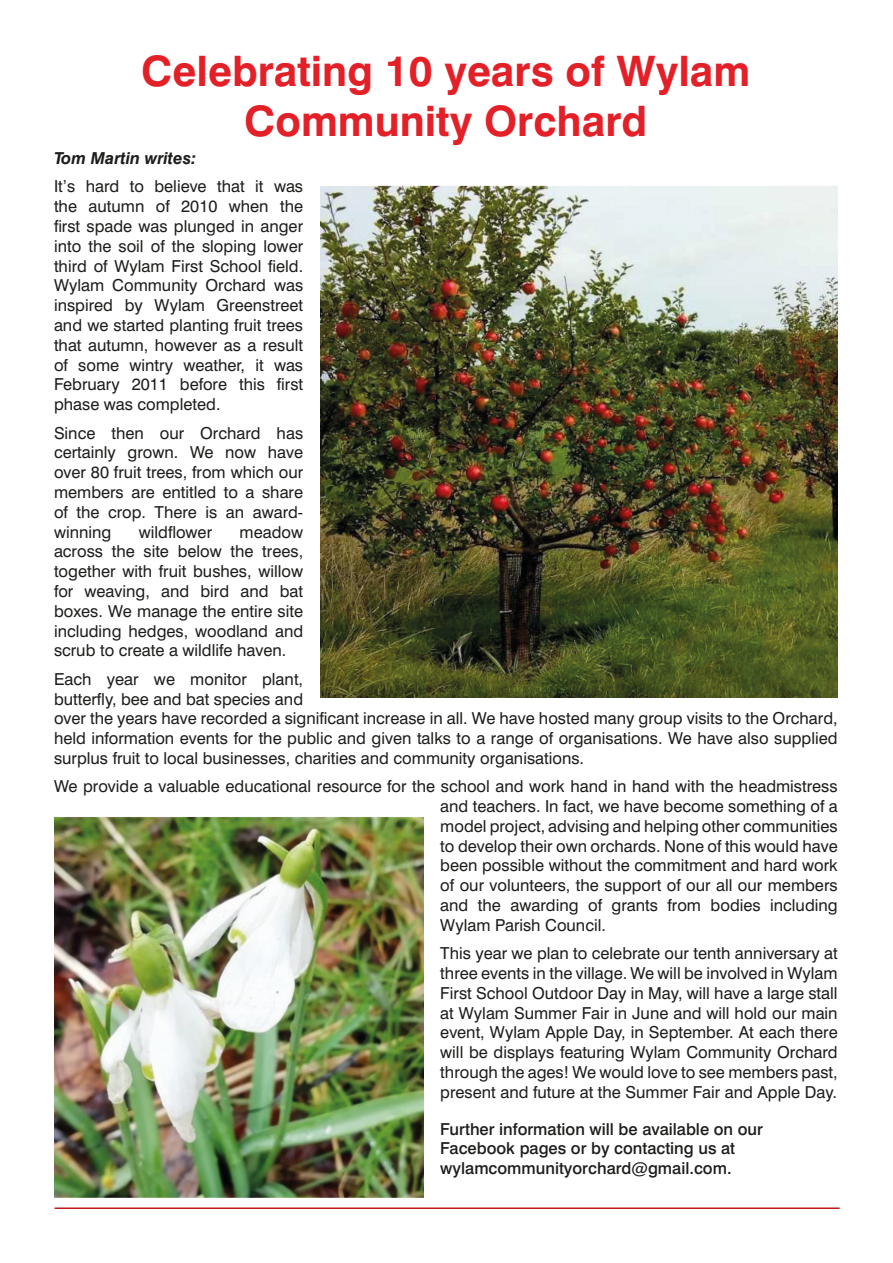
<style>
.page{position:relative;width:893px;height:1263px;background:#fff}
.page>*{position:absolute;margin:0;border:0;box-sizing:border-box;transform-origin:0 0}
.t1{font:700 42px/49.5px "Swiss 721 BT";color:#e32027;text-align:center}
.t2{font:16.5px/19.8px "Swiss 721 BT";color:#1d1d1b;text-align:justify}
.t3{font:500 16.5px/19.8px "Swiss 721 BT";color:#1d1d1b}
.t4{font:italic 700 16.5px "Swiss 721 BT";color:#1d1d1b}
</style>
<div class="page">
<img style="left:54px;top:817px;width:369px;height:380px">
<img style="left:320px;top:186px;width:518px;height:511px">
<hr style="left:55px;top:1207px;width:785px;height:2px;background:#c21818">
<h1 class="t1" style="left:141px;top:46px;width:611px">Celebrating 10 years of Wylam<br>Community Orchard</h1>
<p class="t4" style="left:54px;top:148px;width:144px">Tom Martin writes:</p>
<p class="t2" style="left:54px;top:177px;width:251px">It’s hard to believe that it was the autumn of 2010 when the first spade was plunged in anger into the soil of the sloping lower third of Wylam First School field.<br>Wylam Community Orchard was inspired by Wylam Greenstreet and we started planting fruit trees that autumn, however as a result of some wintry weather, it was February 2011 before this first phase was completed.</p>
<p class="t2" style="left:54px;top:423px;width:251px">Since then our Orchard has certainly grown. We now have over 80 fruit trees, from which our members are entitled to a share of the crop. There is an award&shy;winning</p>
<p class="t2" style="left:139px;top:522px;width:75px">wildflower</p>
<p class="t2" style="left:54px;top:522px;width:251px;text-indent:186px">meadow across the site below the trees, together with fruit bushes, willow for weaving, and bird and bat boxes. We manage the entire site including hedges, woodland and scrub to create a wildlife haven.</p>
<p class="t2" style="left:54px;top:669px;width:785px;text-align:left">Each year we monitor plant,<br>butterfly, bee and bat species and<br>over the years have recorded a significant increase in all. We have hosted many group visits to the Orchard, held information events for the public and given talks to a range of organisations. We have also supplied surplus fruit to local businesses, charities and community organisations.</p>
<p class="t2" style="left:440px;top:776px;width:399px;text-indent:-386px">We provide a valuable educational resource for the school and work hand in hand with the headmistress and teachers. In fact, we have become something of a model project, advising and helping other communities to develop their own orchards. None of this would have been possible without the commitment and hard work of our volunteers, the support of our all our members and the awarding of grants from bodies including Wylam Parish Council.</p>
<p class="t2" style="left:440px;top:943px;width:399px">This year we plan to celebrate our tenth anniversary at three events in the village. We will be involved in Wylam First School Outdoor Day in May, will have a large stall at Wylam Summer Fair in June and will hold our main event, Wylam Apple Day, in September. At each there will be displays featuring Wylam Community Orchard through the ages! We would love to see members past, present and future at the Summer Fair and Apple Day.</p>
<p class="t3" style="left:440px;top:1119px;width:324px">Further information will be available on our<br>Facebook pages or by contacting us at wylamcommunityorchard@gmail.com.</p>
</div>
